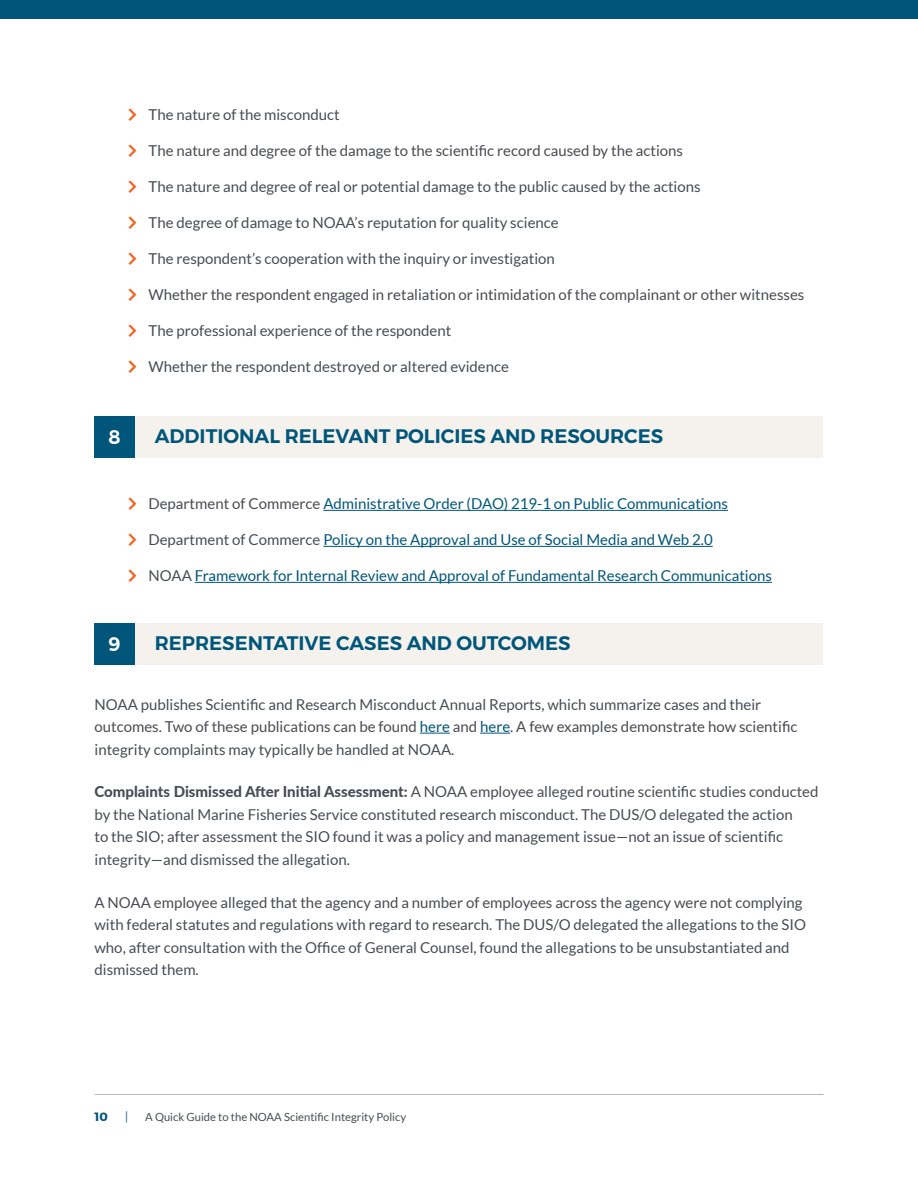
<style>
.page{position:relative;width:918px;height:1188px;background:#fff}
.page>*{position:absolute;margin:0;border:0;box-sizing:border-box;transform-origin:0 0}
.t1{font:600 19.5px "Montserrat";color:#00567a}
.t2{font:600 19.5px "Montserrat";color:#fff}
.t3{font:15px/22.5px "Lato";color:#474c55}
.t4{font:15px "Lato";color:#00567a}
.t5{font:700 12px "Montserrat";color:#00567a}
.t6{font:300 12px "Montserrat";color:#00567a}
.t7{font:11.25px "Lato";color:#474c55}
.s1{color:#474c55}
.s2{color:#00567a}
.s3{font-weight:800}
</style>
<div class="page">
<hr style="left:94px;top:1094px;width:730px;height:1px;background:#b7b9be">
<div style="left:0;top:0;width:918px;height:19px;background:#00567a"></div>
<hr style="left:323px;top:510px;width:405px;height:1px;background:#00567a">
<hr style="left:323px;top:546px;width:390px;height:1px;background:#00567a">
<hr style="left:195px;top:582px;width:577px;height:1px;background:#00567a">
<hr style="left:420px;top:733px;width:30px;height:1px;background:#00567a">
<hr style="left:480px;top:733px;width:30px;height:1px;background:#00567a">
<div style="left:135px;top:416px;width:688px;height:42px;background:#f5f2ed"></div>
<div style="left:94px;top:416px;width:41px;height:42px;background:#00567a"></div>
<div style="left:135px;top:623px;width:688px;height:42px;background:#f5f2ed"></div>
<div style="left:94px;top:623px;width:41px;height:42px;background:#00567a"></div>
<p class="t3" style="left:148px;top:103px;width:193px">The nature of the misconduct</p>
<p class="t3" style="left:148px;top:139px;width:536px">The nature and degree of the damage to the scientific record caused by the actions</p>
<p class="t3" style="left:148px;top:175px;width:554px">The nature and degree of real or potential damage to the public caused by the actions</p>
<p class="t3" style="left:148px;top:211px;width:412px">The degree of damage to NOAA’s reputation for quality science</p>
<p class="t3" style="left:148px;top:247px;width:408px">The respondent’s cooperation with the inquiry or investigation</p>
<p class="t3" style="left:148px;top:283px;width:658px">Whether the respondent engaged in retaliation or intimidation of the complainant or other witnesses</p>
<p class="t3" style="left:148px;top:319px;width:304px">The professional experience of the respondent</p>
<p class="t3" style="left:148px;top:355px;width:362px">Whether the respondent destroyed or altered evidence</p>
<h1 class="t2" style="left:109px;top:421px;width:14px">8</h1>
<h1 class="t1" style="left:155px;top:421px;width:510px">ADDITIONAL RELEVANT POLICIES AND RESOURCES</h1>
<p class="t4" style="left:148px;top:496px;width:581px"><span class="s1">Department of Commerce</span> Administrative Order (DAO) 219-1 on Public Communications</p>
<p class="t4" style="left:148px;top:532px;width:566px"><span class="s1">Department of Commerce</span> Policy on the Approval and Use of Social Media and Web 2.0</p>
<p class="t4" style="left:148px;top:568px;width:625px"><span class="s1">NOAA</span> Framework for Internal Review and Approval of Fundamental Research Communications</p>
<h1 class="t2" style="left:109px;top:628px;width:14px">9</h1>
<h1 class="t1" style="left:155px;top:628px;width:417px">REPRESENTATIVE CASES AND OUTCOMES</h1>
<p class="t3" style="left:94px;top:693px;width:705px">NOAA publishes Scientific and Research Misconduct Annual Reports, which summarize cases and their outcomes. Two of these publications can be found <span class="s2">here</span> and <span class="s2">here</span>. A few examples demonstrate how scientific integrity complaints may typically be handled at NOAA.</p>
<p class="t3" style="left:94px;top:781px;width:726px"><span class="s3">Complaints Dismissed After Initial Assessment:</span> A NOAA employee alleged routine scientific studies conducted by the National Marine Fisheries Service constituted research misconduct. The DUS/O delegated the action<br>to the SIO; after assessment the SIO found it was a policy and management issue—not an issue of scientific integrity—and dismissed the allegation.</p>
<p class="t3" style="left:94px;top:891px;width:713px">A NOAA employee alleged that the agency and a number of employees across the agency were not complying with federal statutes and regulations with regard to research. The DUS/O delegated the allegations to the SIO who, after consultation with the Office of General Counsel, found the allegations to be unsubstantiated and dismissed them.</p>
<p class="t5" style="left:94px;top:1109px;width:15px">10</p>
<p class="t6" style="left:125px;top:1110px;width:4px">|</p>
<p class="t7" style="left:145px;top:1111px;width:262px">A Quick Guide to the NOAA Scientific Integrity Policy</p>
</div>
